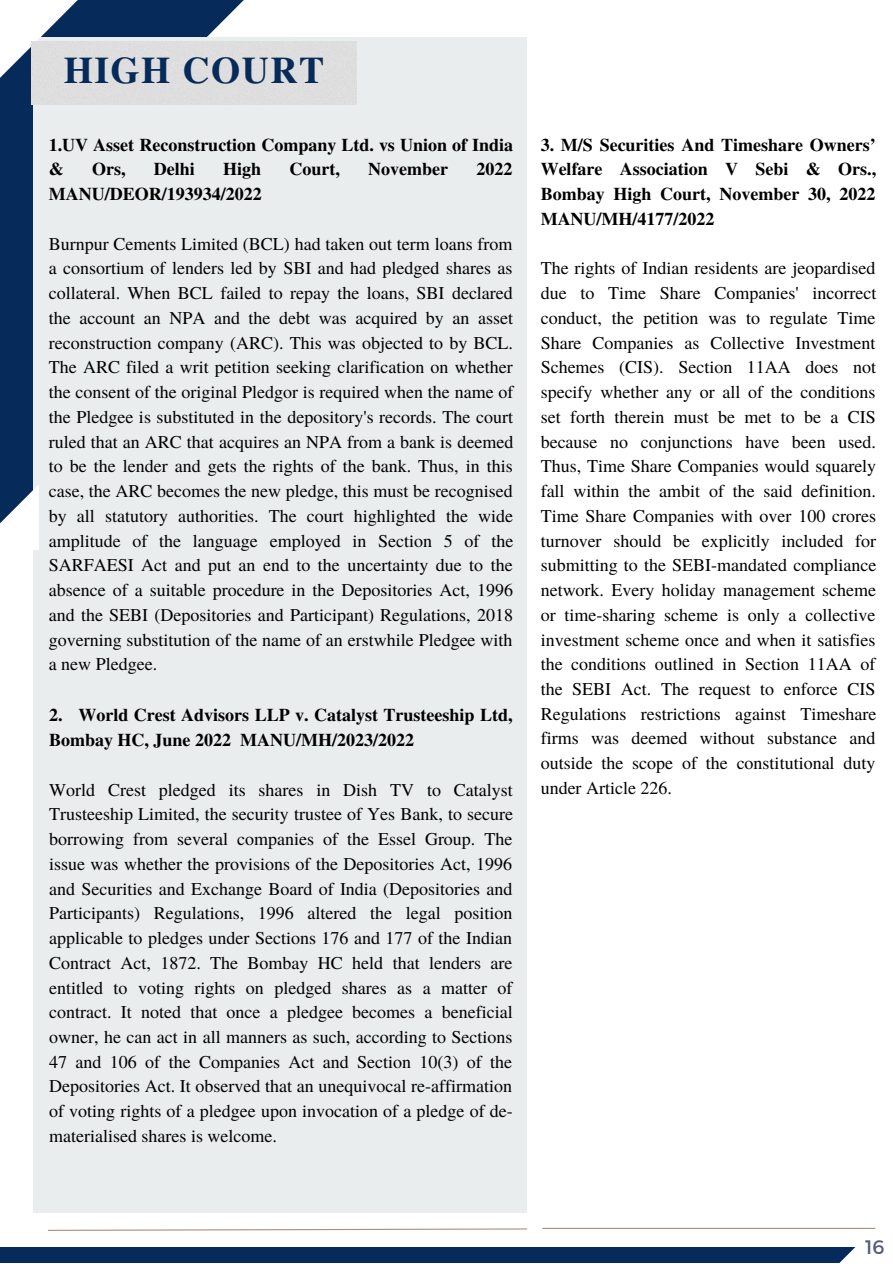
<style>
.page{position:relative;width:893px;height:1264px;background:#fff}
.page>*{position:absolute;margin:0;border:0;box-sizing:border-box;transform-origin:0 0}
.t1{font:700 37.5px "Te X Gyre Termes";letter-spacing:.04em;color:#062a59}
.t2{font:19.5px "Montserrat";color:#0a1640}
.t3{font:18px/24.8px "Te X Gyre Termes";color:#000;text-align:justify}
.t4{font:700 18px/24.8px "Te X Gyre Termes";color:#000}
</style>
<div class="page">
<div style="left:0;top:0;width:292px;height:541px;background:#062a59"></div>
<div style="left:33px;top:37px;width:494px;height:1175px;background:#eaeded"></div>
<svg style="left:0;top:485px;width:39px;height:65px;fill:#fff"></svg>
<div style="left:207px;top:0;width:139px;height:37px;background:#fff"></div>
<div style="left:0;top:1246px;width:892px;height:16px;background:#062a59"></div>
<div style="left:811px;top:1166px;width:81px;height:96px;background:#fff"></div>
<hr style="left:542px;top:1227px;width:333px;height:1px;background:#ab8f7c">
<svg style="left:48px;top:1228px;width:480px;height:3px"></svg>
<svg style="left:0;top:0;width:78px;height:78px;fill:#fff"></svg>
<div style="left:31px;top:41px;width:325px;height:63px;background:#dedede"></div>
<h1 class="t1" style="left:64px;top:41px;width:262px">HIGH COURT</h1>
<p class="t4" style="left:49px;top:131px;width:466px">1.UV Asset Reconstruction Company Ltd. vs Union of India &amp;</p>
<p class="t4" style="left:92px;top:156px;width:35px">Ors,</p>
<p class="t4" style="left:154px;top:156px;width:42px">Delhi</p>
<p class="t4" style="left:223px;top:156px;width:39px">High</p>
<p class="t4" style="left:289px;top:156px;width:52px">Court,</p>
<p class="t4" style="left:368px;top:156px;width:81px">November</p>
<p class="t4" style="left:476px;top:156px;width:37px">2022</p>
<p class="t4" style="left:49px;top:181px;width:214px">MANU/DEOR/193934/2022</p>
<p class="t3" style="left:49px;top:230px;width:466px">Burnpur Cements Limited (BCL) had taken out term loans from a consortium of lenders led by SBI and had pledged shares as collateral. When BCL failed to repay the loans, SBI declared the account an NPA and the debt was acquired by an asset reconstruction company (ARC). This was objected to by BCL.<br>The ARC filed a writ petition seeking clarification on whether the consent of the original Pledgor is required when the name of the Pledgee is substituted in the depository's records. The court ruled that an ARC that acquires an NPA from a bank is deemed to be the lender and gets the rights of the bank. Thus, in this case, the ARC becomes the new pledge, this must be recognised by all statutory authorities. The court highlighted the wide amplitude of the language employed in Section 5 of the SARFAESI Act and put an end to the uncertainty due to the absence of a suitable procedure in the Depositories Act, 1996 and the SEBI (Depositories and Participant) Regulations, 2018 governing substitution of the name of an erstwhile Pledgee with a new Pledgee.</p>
<p class="t4" style="left:49px;top:702px;width:465px">2. World Crest Advisors LLP v. Catalyst Trusteeship Ltd,<br>Bombay HC, June 2022 MANU/MH/2023/2022</p>
<p class="t3" style="left:49px;top:776px;width:465px">World Crest pledged its shares in Dish TV to Catalyst Trusteeship Limited, the security trustee of Yes Bank, to secure borrowing from several companies of the Essel Group. The issue was whether the provisions of the Depositories Act, 1996 and Securities and Exchange Board of India (Depositories and Participants) Regulations, 1996 altered the legal position applicable to pledges under Sections 176 and 177 of the Indian Contract Act, 1872. The Bombay HC held that lenders are entitled to voting rights on pledged shares as a matter of contract. It noted that once a pledgee becomes a beneficial owner, he can act in all manners as such, according to Sections 47 and 106 of the Companies Act and Section 10(3) of the Depositories Act. It observed that an unequivocal re-affirmation of voting rights of a pledgee upon invocation of a pledge of de&shy;materialised shares is welcome.</p>
<p class="t4" style="left:540px;top:131px;width:337px;text-align:justify">3. M/S Securities And Timeshare Owners’ Welfare Association V Sebi &amp; Ors., Bombay High Court, November 30, 2022<br>MANU/MH/4177/2022</p>
<p class="t3" style="left:540px;top:255px;width:337px">The rights of Indian residents are jeopardised due to Time Share Companies' incorrect conduct, the petition was to regulate Time Share Companies as Collective Investment Schemes (CIS). Section 11AA does not specify whether any or all of the conditions set forth therein must be met to be a CIS because no conjunctions have been used.<br>Thus, Time Share Companies would squarely fall within the ambit of the said definition.<br>Time Share Companies with over 100 crores turnover should be explicitly included for submitting to the SEBI-mandated compliance network. Every holiday management scheme or time-sharing scheme is only a collective investment scheme once and when it satisfies the conditions outlined in Section 11AA of the SEBI Act. The request to enforce CIS Regulations restrictions against Timeshare firms was deemed without substance and outside the scope of the constitutional duty under Article 226.</p>
<p class="t2" style="left:865px;top:1233px;width:21px">16</p>
</div>
